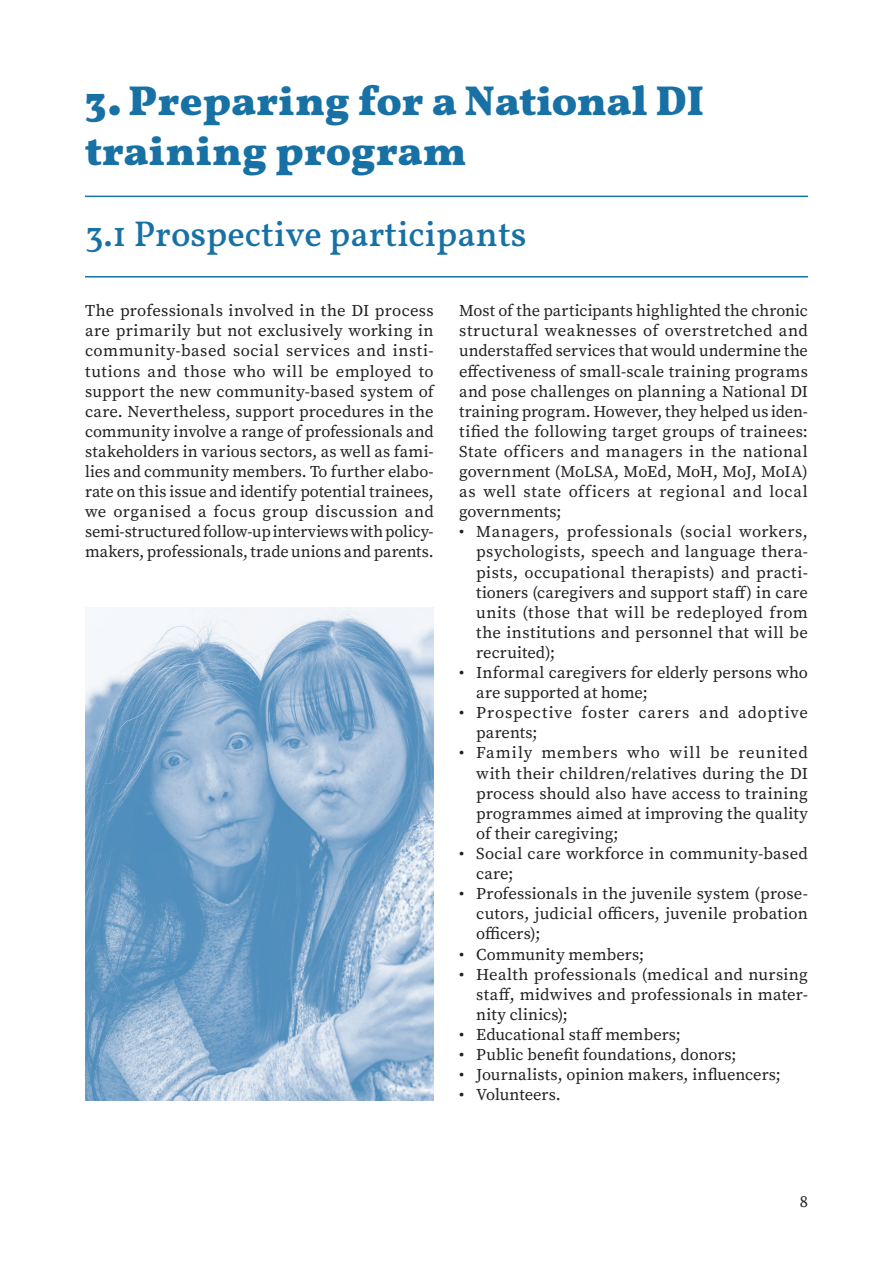
<style>
.page{position:relative;width:893px;height:1263px;background:#fff}
.page>*{position:absolute;margin:0;border:0;box-sizing:border-box;transform-origin:0 0}
.t1{font:900 42px/50.2px "Vollkorn";color:#1871a4}
.t2{font:500 36px "Vollkorn";color:#1871a4}
.t3{font:16.5px/20.1px "Source Serif Pro";letter-spacing:.01em;color:#231f20;text-align:justify}
.t4{font:16.5px/20.1px "Source Serif Pro";letter-spacing:.045em;color:#231f20}
</style>
<div class="page">
<hr style="left:85px;top:276px;width:723px;height:1px;background:#1871a4">
<hr style="left:85px;top:196px;width:723px;height:1px;background:#1871a4">
<img style="left:85px;top:608px;width:349px;height:492px">
<h1 class="t1" style="left:85px;top:73px;width:621px">3. Preparing for a National DI training program</h1>
<h2 class="t2" style="left:85px;top:207px;width:443px">3.1 Prospective participants</h2>
<p class="t3" style="left:85px;top:301px;width:350px">The professionals involved in the DI process are primarily but not exclusively working in community-based social services and insti&shy;tutions and those who will be employed to support the new community-based system of care. Nevertheless, support procedures in the community involve a range of professionals and stakeholders in various sectors, as well as fami&shy;lies and community members. To further elabo&shy;rate on this issue and identify potential trainees, we organised a focus group discussion and semi-structured follow-up interviews with policy&shy;makers, professionals, trade unions and parents.</p>
<p class="t3" style="left:459px;top:301px;width:350px">Most of the participants highlighted the chronic structural weaknesses of overstretched and understaffed services that would undermine the effectiveness of small-scale training programs and pose challenges on planning a National DI training program. However, they helped us iden&shy;tified the following target groups of trainees:<br>State officers and managers in the national government (MoLSA, MoEd, MoH, MoJ, MoIA) as well state officers at regional and local governments;</p>
<p class="t3" style="left:476px;top:522px;width:333px;text-indent:-17px">• Managers, professionals (social workers, psychologists, speech and language thera&shy;pists, occupational therapists) and practi&shy;tioners (caregivers and support staff) in care units (those that will be redeployed from the institutions and personnel that will be recruited);</p>
<p class="t3" style="left:476px;top:662px;width:333px;text-indent:-17px">• Informal caregivers for elderly persons who are supported at home;</p>
<p class="t4" style="left:476px;top:703px;width:333px;text-indent:-17px">• Prospective foster carers and adoptive parents;</p>
<p class="t3" style="left:476px;top:743px;width:333px;text-indent:-17px">• Family members who will be reunited with their children/relatives during the DI process should also have access to training programmes aimed at improving the quality of their caregiving;</p>
<p class="t3" style="left:476px;top:843px;width:333px;text-indent:-17px">• Social care workforce in community-based care;</p>
<p class="t3" style="left:476px;top:884px;width:333px;text-indent:-17px">• Professionals in the juvenile system (prose&shy;cutors, judicial officers, juvenile probation officers);</p>
<p class="t3" style="left:459px;top:944px;width:186px">• Community members;</p>
<p class="t3" style="left:476px;top:964px;width:333px;text-indent:-17px">• Health professionals (medical and nursing staff, midwives and professionals in mater&shy;nity clinics);</p>
<p class="t3" style="left:459px;top:1024px;width:223px">• Educational staff members;</p>
<p class="t3" style="left:459px;top:1044px;width:279px">• Public benefit foundations, donors;</p>
<p class="t3" style="left:459px;top:1064px;width:323px">• Journalists, opinion makers, influencers;</p>
<p class="t3" style="left:459px;top:1085px;width:103px">• Volunteers.</p>
<p class="t3" style="left:800px;top:1191px;width:10px">8</p>
</div>
